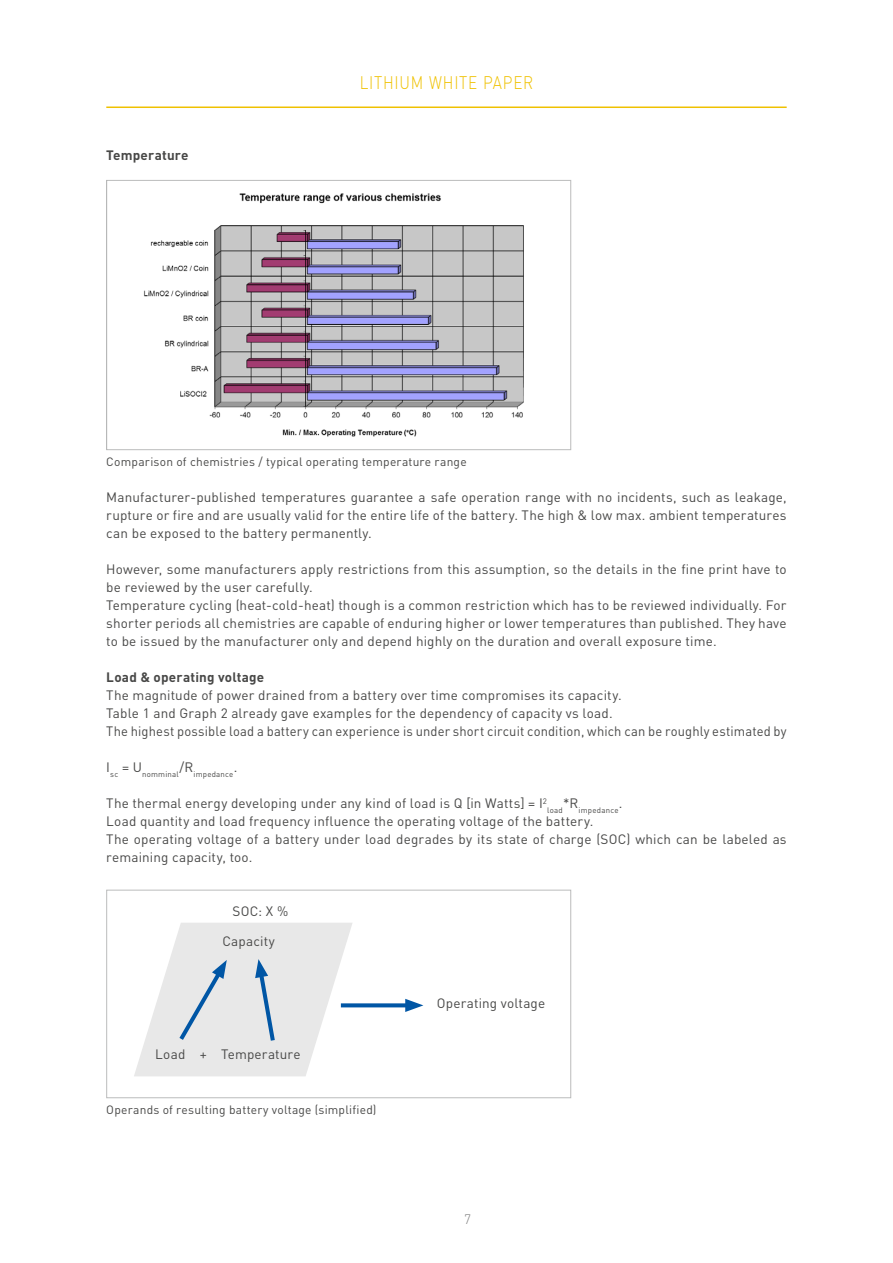
<style>
.page{position:relative;width:893px;height:1263px;background:#fff}
.page>*{position:absolute;margin:0;border:0;box-sizing:border-box;transform-origin:0 0}
.t1{font:300 18px "DIN";letter-spacing:.05em;color:#efc100;scale:.85 1}
.t2{font:13.5px/18px "DIN";letter-spacing:.01em;color:#484847}
.t3{font:700 13.5px "DIN";letter-spacing:.01em;color:#484847}
.t4{font:300 13.5px "DIN";color:#7d7d7d}
.t5{font:12px "DIN";letter-spacing:.015em;color:#484847}
.t6{font:7.8px "DIN";letter-spacing:.025em;color:#484847}
</style>
<div class="page">
<hr style="left:106px;top:106px;width:681px;height:2px;background:#efc100">
<img style="left:144px;top:193px;width:380px;height:244px">
<div style="left:106px;top:180px;width:465px;height:270px;border:1px solid #bbbcbc"></div>
<div style="left:106px;top:890px;width:465px;height:208px;border:1px solid #bbbcbc"></div>
<svg style="left:353px;top:1003px;width:52px;height:4px"></svg>
<svg style="left:405px;top:999px;width:18px;height:13px"></svg>
<svg style="left:134px;top:923px;width:219px;height:153px"></svg>
<p class="t3" style="left:106px;top:146px;width:84px">Temperature</p>
<h1 class="t1" style="left:360px;top:71px;width:206px">LITHIUM WHITE PAPER</h1>
<p class="t5" style="left:106px;top:454px;width:362px">Comparison of chemistries / typical operating temperature range</p>
<p class="t2" style="left:106px;top:488px;width:682px;text-align:justify">Manufacturer-published temperatures guarantee a safe operation range with no incidents, such as leakage, rupture or fire and are usually valid for the entire life of the battery. The high &amp; low max. ambient temperatures can be exposed to the battery permanently.</p>
<p class="t2" style="left:106px;top:560px;width:682px">However, some manufacturers apply restrictions from this assumption, so the details in the fine print have to be reviewed by the user carefully.<br>Temperature cycling (heat-cold-heat) though is a common restriction which has to be reviewed individually. For shorter periods all chemistries are capable of enduring higher or lower temperatures than published. They have to be issued by the manufacturer only and depend highly on the duration and overall exposure time.</p>
<p class="t3" style="left:106px;top:668px;width:160px">Load &amp; operating voltage</p>
<p class="t2" style="left:106px;top:686px;width:682px">The magnitude of power drained from a battery over time compromises its capacity.<br>Table 1 and Graph 2 already gave examples for the dependency of capacity vs load.<br>The highest possible load a battery can experience is under short circuit condition, which can be roughly estimated by</p>
<p class="t6" style="left:106px;top:769px;width:132px"><sup>I</sup>sc <sup>=</sup> <sup>U</sup>nomminal<sup>/R</sup>impedance<sup>.</sup></p>
<p class="t2" style="left:106px;top:794px;width:442px">The thermal energy developing under any kind of load is Q [in Watts] = I<sup>2</sup></p>
<p class="t6" style="left:547px;top:805px;width:77px">load<sup>*R</sup>impedance<sup>.</sup></p>
<p class="t2" style="left:106px;top:812px;width:682px">Load quantity and load frequency influence the operating voltage of the battery.<br>The operating voltage of a battery under load degrades by its state of charge (SOC) which can be labeled as remaining capacity, too.</p>
<p class="t2" style="left:222px;top:896px;width:67px;line-height:29.7px;text-indent:10px">SOC: X %<br>Capacity</p>
<p class="t2" style="left:155px;top:1045px;width:147px">Load + Temperature</p>
<p class="t5" style="left:106px;top:1102px;width:272px">Operands of resulting battery voltage (simplified)</p>
<p class="t2" style="left:437px;top:994px;width:110px">Operating voltage</p>
<p class="t4" style="left:464px;top:1211px;width:8px">7</p>
</div>
